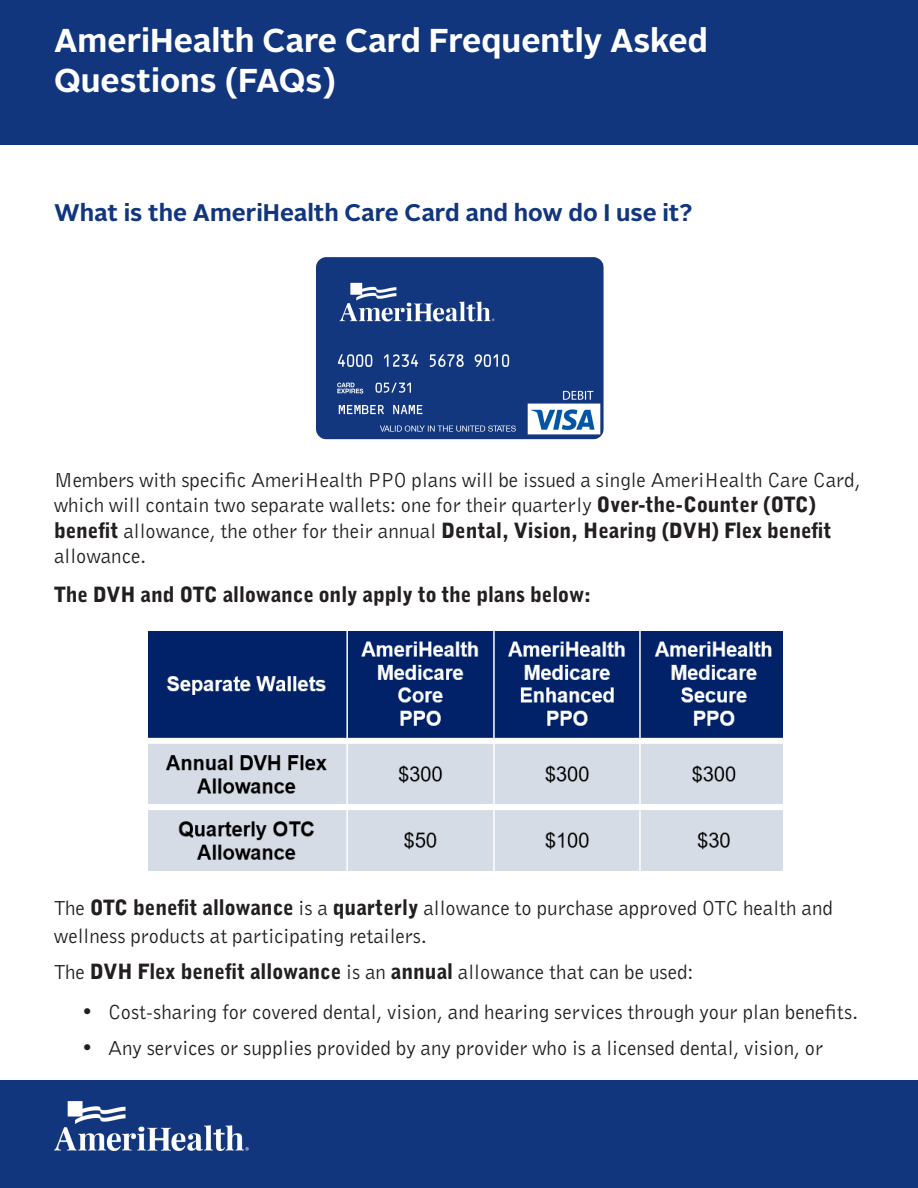
<style>
.page{position:relative;width:918px;height:1188px;background:#fff}
.page>*{position:absolute;margin:0;border:0;box-sizing:border-box;transform-origin:0 0}
.t1{font:700 33px/39.6px "Alright Sans";color:#fff}
.t2{font:700 24px "Alright Sans";color:#11367e}
.t3{font:21px/25.2px "Bell Gothic";color:#231f20}
.t4{font:900 21px "Bell Gothic";color:#231f20}
.s1{font-weight:900}
</style>
<div class="page">
<div style="left:0;top:1080px;width:918px;height:108px;background:#11367e"></div>
<img style="left:148px;top:632px;width:634px;height:238px">
<div style="left:0;top:0;width:918px;height:145px;background:#11367e"></div>
<img style="left:316px;top:257px;width:288px;height:183px">
<img style="left:54px;top:1102px;width:194px;height:48px">
<p class="t1" style="left:54px;top:21px;width:655px">AmeriHealth Care Card Frequently Asked<br>Questions (FAQs)</p>
<p class="t2" style="left:54px;top:196px;width:640px">What is the AmeriHealth Care Card and how do I use it?</p>
<p class="t3" style="left:54px;top:467px;width:808px">Members with specific AmeriHealth PPO plans will be issued a single AmeriHealth Care Card, which will contain two separate wallets: one for their quarterly <span class="s1">Over-the-Counter (OTC) benefit</span> allowance, the other for their annual <span class="s1">Dental, Vision, Hearing (DVH) Flex benefit </span>allowance.</p>
<p class="t4" style="left:54px;top:581px;width:539px">The DVH and OTC allowance only apply to the plans below:</p>
<p class="t3" style="left:54px;top:893px;width:781px;line-height:28.8px">The <span class="s1">OTC benefit allowance</span> is a <span class="s1">quarterly</span> allowance to purchase approved OTC health and wellness products at participating retailers.</p>
<p class="t3" style="left:54px;top:959px;width:641px">The <span class="s1">DVH Flex benefit allowance</span> is an <span class="s1">annual</span> allowance that can be used:</p>
<p class="t3" style="left:81px;top:999px;width:779px">• Cost-sharing for covered dental, vision, and hearing services through your plan benefits.</p>
<p class="t3" style="left:81px;top:1035px;width:744px">• Any services or supplies provided by any provider who is a licensed dental, vision, or</p>
</div>
